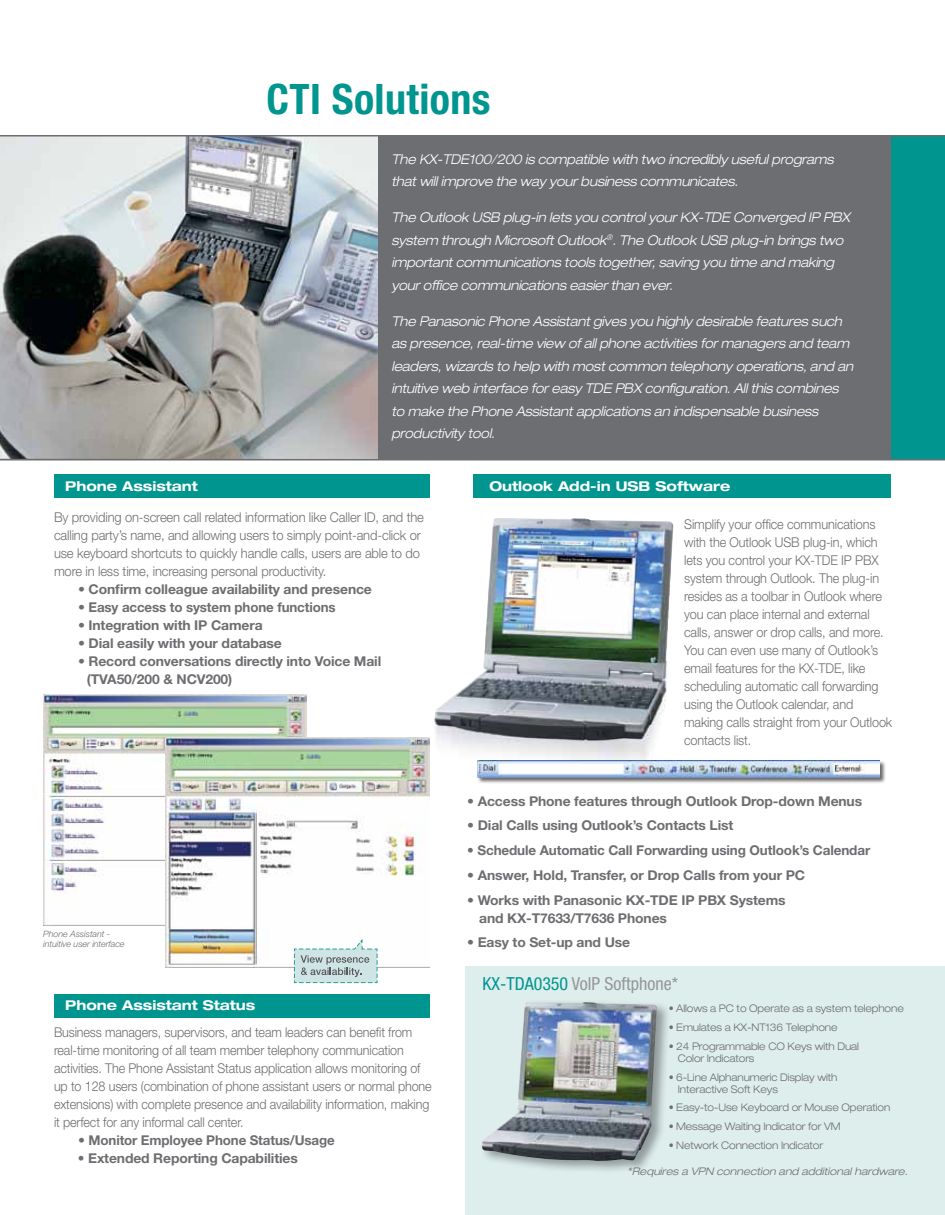
<style>
.page{position:relative;width:945px;height:1215px;background:#fff}
.page>*{position:absolute;margin:0;border:0;box-sizing:border-box;transform-origin:0 0}
.t1{font:700 condensed 42px "Helvetica Neue";letter-spacing:.01em;color:#00958f}
.t2{font:condensed 18px "Helvetica Neue";color:#95979a}
.t3{font:italic 300 expanded 13.5px/22.5px "Helvetica Neue";letter-spacing:-.01em;color:#fff;scale:.95 1}
.t4{font:700 13.5px/18px "Helvetica Neue";letter-spacing:-.01em;color:#6d6e71}
.t5{font:300 13.5px/18px "Helvetica Neue";letter-spacing:-.01em;color:#6d6e71;scale:.94 1}
.t6{font:300 13.5px/18px "Helvetica Neue";letter-spacing:-.01em;color:#6d6e71;scale:.93 1}
.t7{font:300 13.5px/18px "Helvetica Neue";letter-spacing:-.01em;color:#6d6e71;scale:.96 1}
.t8{font:700 expanded 13.5px "Helvetica Neue";color:#fff}
.t9{font:300 expanded 10.5px/12px "Helvetica Neue";letter-spacing:-.01em;color:#6d6e71;scale:.95 1}
.t10{font:italic 300 expanded 10.5px "Helvetica Neue";color:#6d6e71}
.t11{font:italic 300 8.7px/9.8px "Helvetica Neue";letter-spacing:-.01em;color:#6d6e71}
.s1{font-weight:300}
.s2{color:#00958f}
</style>
<div class="page">
<div style="left:0;top:135px;width:945px;height:324px;background:#6d6e71"></div>
<div style="left:466px;top:967px;width:479px;height:248px;background:#deeeed"></div>
<img style="left:434px;top:518px;width:240px;height:242px">
<img style="left:0;top:136px;width:378px;height:323px">
<div style="left:54px;top:475px;width:375px;height:23px;background:#00958f"></div>
<div style="left:473px;top:475px;width:418px;height:23px;background:#00958f"></div>
<div style="left:54px;top:994px;width:375px;height:23px;background:#00958f"></div>
<img style="left:43px;top:695px;width:264px;height:230px">
<img style="left:166px;top:738px;width:263px;height:230px">
<svg style="left:294px;top:938px;width:84px;height:45px"></svg>
<div style="left:477px;top:760px;width:409px;height:24px;background:#000;opacity:.6"></div>
<img style="left:477px;top:760px;width:402px;height:18px">
<div style="left:480px;top:999px;width:191px;height:175px;background:#000;opacity:.35"></div>
<img style="left:482px;top:1002px;width:175px;height:160px">
<div style="left:891px;top:135px;width:54px;height:324px;background:#00958f"></div>
<hr style="left:0;top:135px;width:945px;height:1px;background:#6d6e71">
<hr style="left:0;top:459px;width:945px;height:1px;background:#6d6e71">
<h1 class="t1" style="left:267px;top:73px;width:226px">CTI Solutions</h1>
<p class="t3" style="left:392px;top:147px;width:467px">The KX-TDE100/200 is compatible with two incredibly useful programs that will improve the way your business communicates.</p>
<p class="t3" style="left:392px;top:206px;width:484px">The Outlook USB plug-in lets you control your KX-TDE Converged IP PBX system through Microsoft Outlook<sup>®</sup>. The Outlook USB plug-in brings two important communications tools together, saving you time and making your office communications easier than ever.</p>
<p class="t3" style="left:392px;top:309px;width:488px">The Panasonic Phone Assistant gives you highly desirable features such as presence, real-time view of all phone activities for managers and team leaders, wizards to help with most common telephony operations, and an intuitive web interface for easy TDE PBX configuration. All this combines to make the Phone Assistant applications an indispensable business productivity tool.</p>
<p class="t8" style="left:65px;top:478px;width:134px">Phone Assistant</p>
<p class="t8" style="left:490px;top:478px;width:242px">Outlook Add-in USB Software</p>
<p class="t7" style="left:54px;top:508px;width:387px">By providing on-screen call related information like Caller ID, and the calling party’s name, and allowing users to simply point-and-click or use keyboard shortcuts to quickly handle calls, users are able to do more in less time, increasing personal productivity.</p>
<p class="t4" style="left:78px;top:580px;width:295px">• Confirm colleague availability and presence</p>
<p class="t4" style="left:78px;top:598px;width:259px">• Easy access to system phone functions</p>
<p class="t4" style="left:78px;top:616px;width:186px">• Integration with IP Camera</p>
<p class="t4" style="left:78px;top:634px;width:205px">• Dial easily with your database</p>
<p class="t4" style="left:87px;top:652px;width:296px;text-indent:-9px">• Record conversations directly into Voice Mail (TVA50/200 &amp; NCV200)</p>
<p class="t11" style="left:43px;top:929px;width:83px">Phone Assistant - intuitive user interface</p>
<p class="t8" style="left:65px;top:997px;width:192px">Phone Assistant Status</p>
<p class="t6" style="left:54px;top:1023px;width:408px">Business managers, supervisors, and team leaders can benefit from real-time monitoring of all team member telephony communication activities. The Phone Assistant Status application allows monitoring of up to 128 users (combination of phone assistant users or normal phone extensions) with complete presence and availability information, making it perfect for any informal call center.</p>
<p class="t4" style="left:78px;top:1131px;width:258px">• Monitor Employee Phone Status/Usage</p>
<p class="t4" style="left:78px;top:1149px;width:221px"><span class="s1">•</span> Extended Reporting Capabilities</p>
<p class="t5" style="left:684px;top:515px;width:223px">Simplify your office communications with the Outlook USB plug-in, which lets you control your KX-TDE IP PBX system through Outlook. The plug-in resides as a toolbar in Outlook where you can place internal and external calls, answer or drop calls, and more.<br>You can even use many of Outlook’s email features for the KX-TDE, like scheduling automatic call forwarding using the Outlook calendar, and making calls straight from your Outlook contacts list.</p>
<p class="t4" style="left:467px;top:791px;width:397px">• Access Phone features through Outlook Drop-down Menus</p>
<p class="t4" style="left:467px;top:816px;width:268px">• Dial Calls using Outlook’s Contacts List</p>
<p class="t4" style="left:467px;top:841px;width:405px">• Schedule Automatic Call Forwarding using Outlook’s Calendar</p>
<p class="t4" style="left:467px;top:866px;width:339px">• Answer, Hold, Transfer, or Drop Calls from your PC</p>
<p class="t4" style="left:479px;top:890px;width:308px;text-indent:-12px">• Works with Panasonic KX-TDE IP PBX Systems and KX-T7633/T7636 Phones</p>
<p class="t4" style="left:467px;top:933px;width:164px">• Easy to Set-up and Use</p>
<h2 class="t2" style="left:482px;top:974px;width:197px"><span class="s2">KX-TDA0350</span> VolP Softphone*</h2>
<p class="t9" style="left:669px;top:1002px;width:249px">• Allows a PC to Operate as a system telephone</p>
<p class="t9" style="left:669px;top:1021px;width:179px">• Emulates a KX-NT136 Telephone</p>
<p class="t9" style="left:678px;top:1040px;width:192px;text-indent:-9px">• 24 Programmable CO Keys with Dual<br>Color Indicators</p>
<p class="t9" style="left:678px;top:1071px;width:170px;text-indent:-9px">• 6-Line Alphanumeric Display with<br>Interactive Soft Keys</p>
<p class="t9" style="left:669px;top:1101px;width:235px">• Easy-to-Use Keyboard or Mouse Operation</p>
<p class="t9" style="left:669px;top:1120px;width:182px">• Message Waiting Indicator for VM</p>
<p class="t9" style="left:669px;top:1139px;width:164px">• Network Connection Indicator</p>
<p class="t10" style="left:627px;top:1165px;width:282px">*Requires a VPN connection and additional hardware.</p>
</div>
